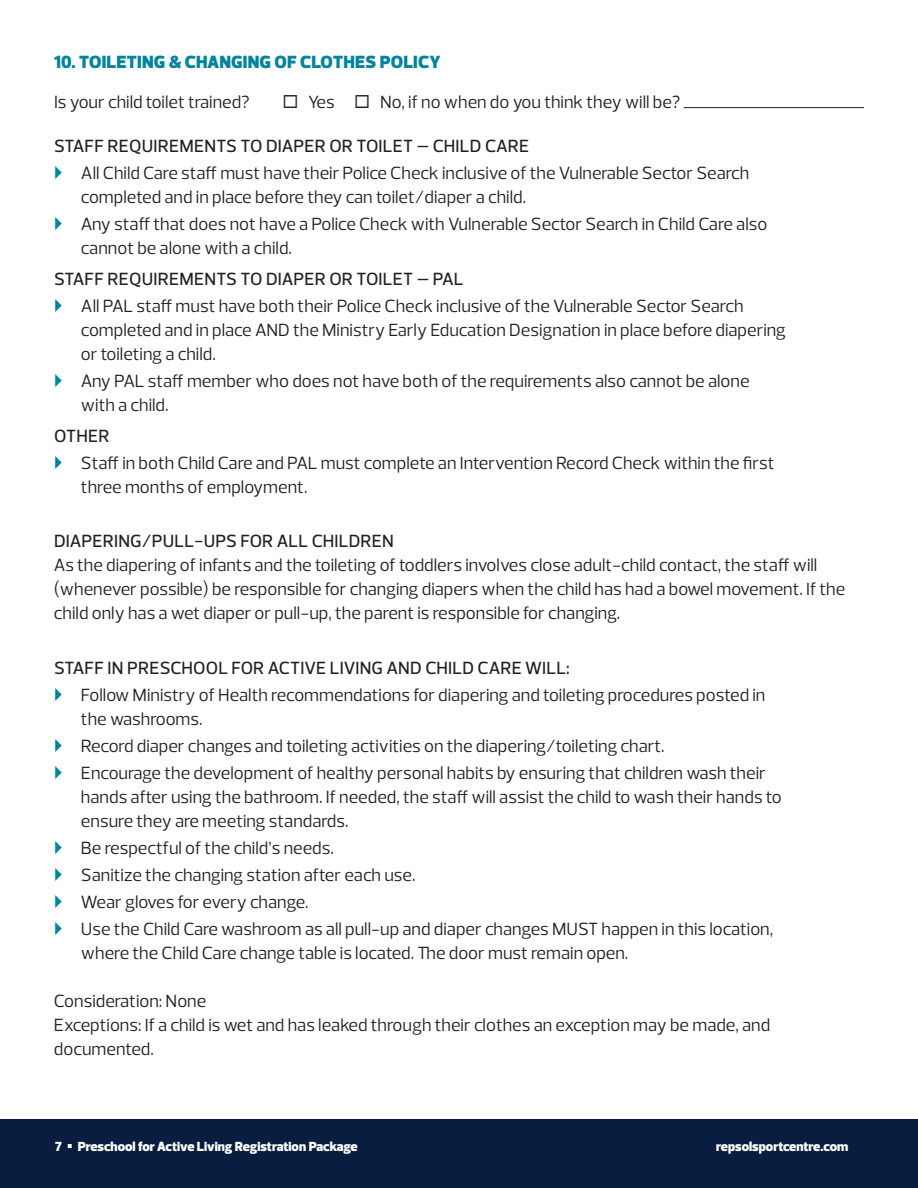
<style>
.page{position:relative;width:918px;height:1188px;background:#fff}
.page>*{position:absolute;margin:0;border:0;box-sizing:border-box;transform-origin:0 0}
.t1{font:18px/24px "Prelo";color:#231f20}
.t2{font:500 18px "Prelo";letter-spacing:.015em;color:#231f20}
.t3{font:900 18px "Prelo";color:#00849c}
.t4{font:900 13.5px "Prelo";color:#fff}
</style>
<div class="page">
<div style="left:0;top:1119px;width:918px;height:69px;background:#081d3f"></div>
<hr style="left:684px;top:107px;width:180px;height:1px;background:#231f20">
<p class="t3" style="left:54px;top:50px;width:388px">10. TOILETING &amp; CHANGING OF CLOTHES POLICY</p>
<p class="t1" style="left:54px;top:90px;width:197px">Is your child toilet trained?</p>
<p class="t1" style="left:282px;top:90px;width:400px">◻ Yes ◻ No, if no when do you think they will be?</p>
<p class="t2" style="left:54px;top:135px;width:477px">STAFF REQUIREMENTS TO DIAPER OR TOILET – CHILD CARE</p>
<p class="t1" style="left:81px;top:161px;width:670px">All Child Care staff must have their Police Check inclusive of the Vulnerable Sector Search completed and in place before they can toilet/diaper a child.</p>
<p class="t1" style="left:81px;top:212px;width:688px">Any staff that does not have a Police Check with Vulnerable Sector Search in Child Care also cannot be alone with a child.</p>
<p class="t2" style="left:54px;top:268px;width:411px">STAFF REQUIREMENTS TO DIAPER OR TOILET – PAL</p>
<p class="t1" style="left:81px;top:294px;width:706px">All PAL staff must have both their Police Check inclusive of the Vulnerable Sector Search completed and in place AND the Ministry Early Education Designation in place before diapering or toileting a child.</p>
<p class="t1" style="left:81px;top:369px;width:670px">Any PAL staff member who does not have both of the requirements also cannot be alone with a child.</p>
<p class="t2" style="left:54px;top:425px;width:57px">OTHER</p>
<p class="t1" style="left:81px;top:451px;width:695px">Staff in both Child Care and PAL must complete an Intervention Record Check within the first three months of employment.</p>
<p class="t2" style="left:54px;top:530px;width:341px">DIAPERING/PULL-UPS FOR ALL CHILDREN</p>
<p class="t1" style="left:54px;top:554px;width:793px">As the diapering of infants and the toileting of toddlers involves close adult-child contact, the staff will (whenever possible) be responsible for changing diapers when the child has had a bowel movement. If the child only has a wet diaper or pull-up, the parent is responsible for changing.</p>
<p class="t2" style="left:54px;top:657px;width:517px">STAFF IN PRESCHOOL FOR ACTIVE LIVING AND CHILD CARE WILL:</p>
<p class="t1" style="left:81px;top:683px;width:686px">Follow Ministry of Health recommendations for diapering and toileting procedures posted in the washrooms.</p>
<p class="t1" style="left:81px;top:733px;width:686px;line-height:27px">Record diaper changes and toileting activities on the diapering/toileting chart.<br>Encourage the development of healthy personal habits by ensuring that children wash their</p>
<p class="t1" style="left:81px;top:785px;width:702px">hands after using the bathroom. If needed, the staff will assist the child to wash their hands to ensure they are meeting standards.</p>
<p class="t1" style="left:81px;top:835px;width:694px;line-height:27px">Be respectful of the child’s needs.<br>Sanitize the changing station after each use.<br>Wear gloves for every change.<br>Use the Child Care washroom as all pull-up and diaper changes MUST happen in this location,</p>
<p class="t1" style="left:81px;top:941px;width:549px">where the Child Care change table is located. The door must remain open.</p>
<p class="t1" style="left:54px;top:989px;width:718px">Consideration: None<br>Exceptions: If a child is wet and has leaked through their clothes an exception may be made, and documented.</p>
<p class="t4" style="left:55px;top:1138px;width:304px">7 ▪ Preschool for Active Living Registration Package</p>
<p class="t4" style="left:716px;top:1138px;width:134px">repsolsportcentre.com</p>
</div>
